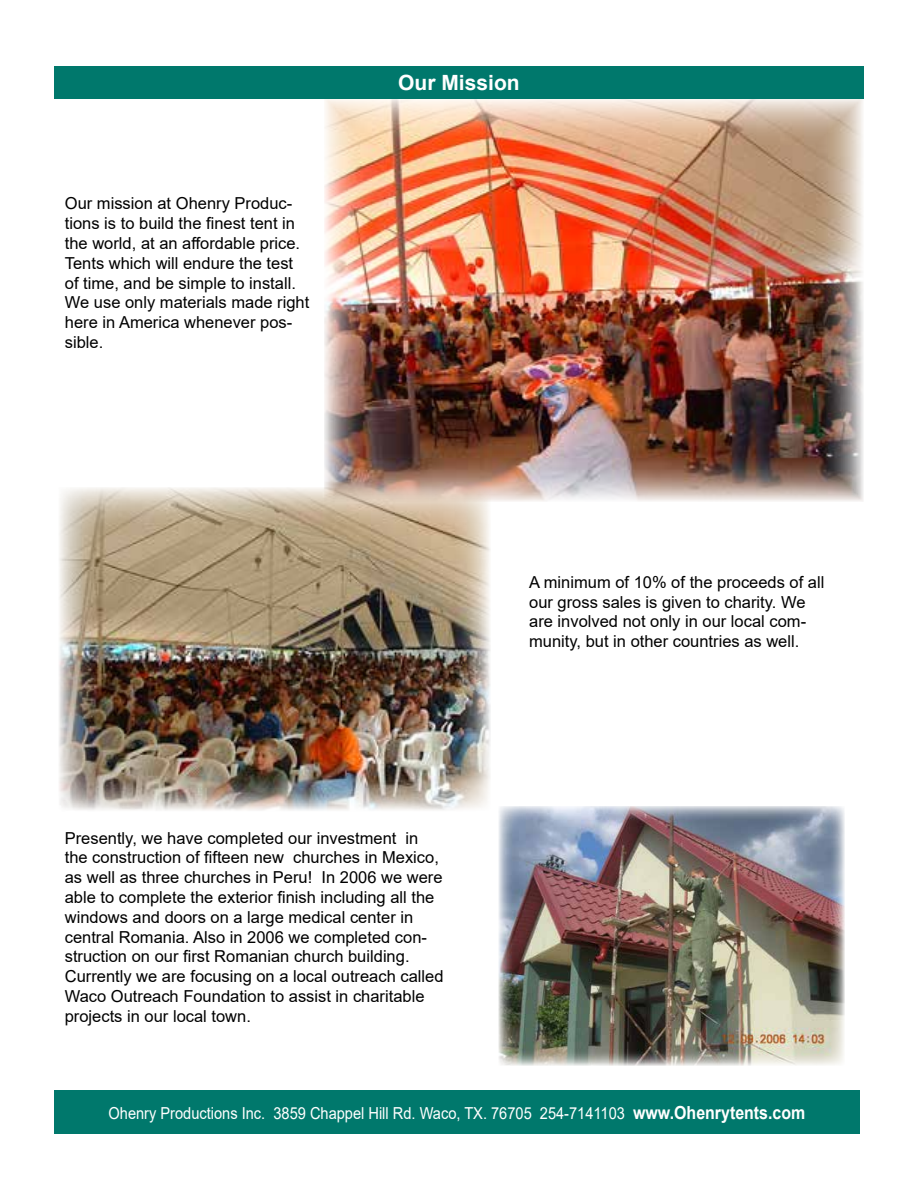
<style>
.page{position:relative;width:918px;height:1188px;background:#fff}
.page>*{position:absolute;margin:0;border:0;box-sizing:border-box;transform-origin:0 0}
.t1{font:700 21px "Arial";color:#fff}
.t2{font:16.5px/19.8px "Arial";color:#000}
.t3{font:16.5px "Arial";color:#fff;scale:.89 1}
.s1{font-weight:700;font-size:18px}
</style>
<div class="page">
<img style="left:324px;top:99px;width:539px;height:402px">
<img style="left:59px;top:487px;width:432px;height:324px">
<div style="left:54px;top:66px;width:810px;height:33px;background:#00786c"></div>
<div style="left:54px;top:1091px;width:806px;height:43px;background:#00786c"></div>
<img style="left:499px;top:806px;width:345px;height:260px">
<p class="t2" style="left:65px;top:194px;width:246px">Our mission at Ohenry Produc&shy;tions is to build the finest tent in the world, at an affordable price.<br>Tents which will endure the test of time, and be simple to install.<br>We use only materials made right here in America whenever pos&shy;sible.</p>
<p class="t1" style="left:398px;top:68px;width:123px">Our Mission</p>
<p class="t2" style="left:65px;top:828px;width:380px">Presently, we have completed our investment in the construction of fifteen new churches in Mexico, as well as three churches in Peru! In 2006 we were able to complete the exterior finish including all the windows and doors on a large medical center in central Romania. Also in 2006 we completed con&shy;struction on our first Romanian church building.<br>Currently we are focusing on a local outreach called Waco Outreach Foundation to assist in charitable projects in our local town.</p>
<p class="t2" style="left:529px;top:572px;width:297px">A minimum of 10% of the proceeds of all our gross sales is given to charity. We are involved not only in our local com&shy;munity, but in other countries as well.</p>
<p class="t3" style="left:109px;top:1102px;width:784px">Ohenry Productions Inc. 3859 Chappel Hill Rd. Waco, TX. 76705 254-7141103 <span class="s1">www.Ohenrytents.com</span></p>
</div>
